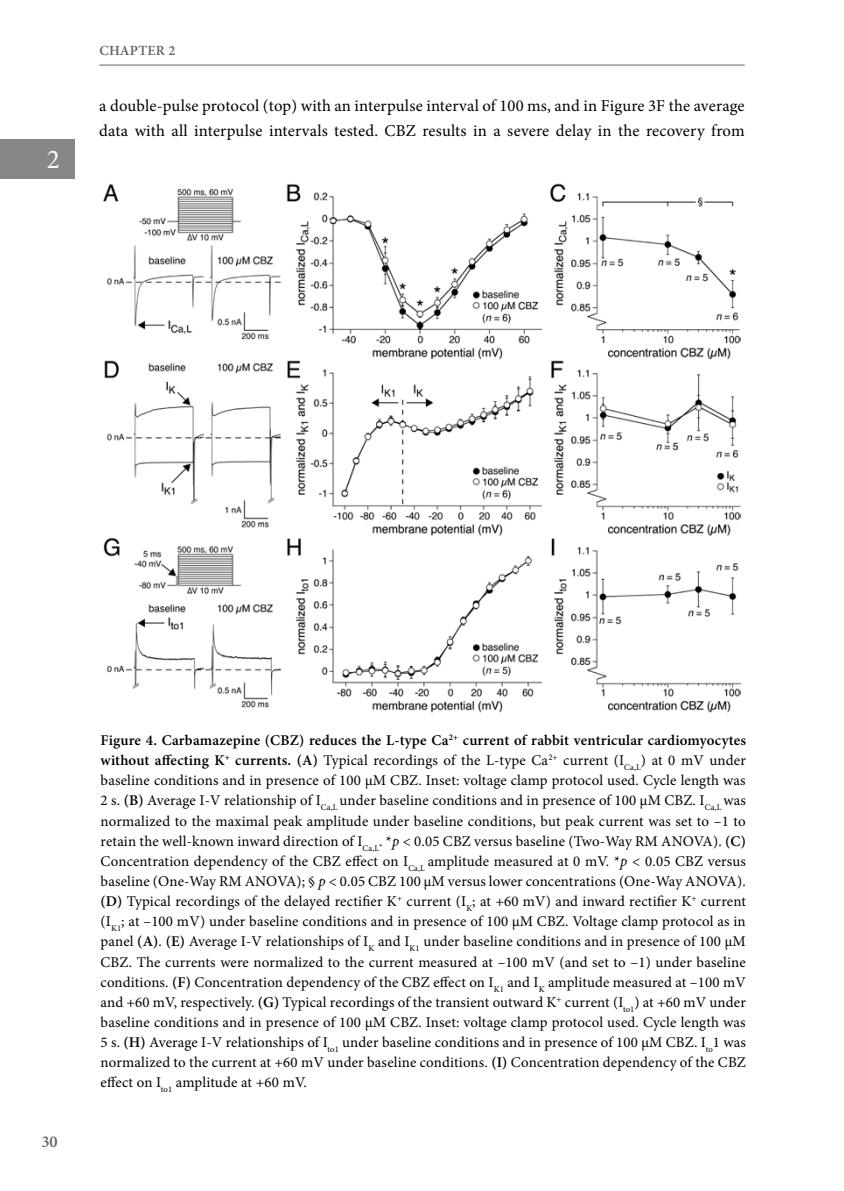
<style>
.page{position:relative;width:844px;height:1191px;background:#fff}
.page>*{position:absolute;margin:0;border:0;box-sizing:border-box;transform-origin:0 0}
.t1{font:27.12px "Minion Pro";color:#fff}
.t2{font:16.62px/24.5px "Minion Pro";letter-spacing:.01em;color:#000}
.t3{font:600 16.62px "Minion Pro";color:#646363}
.tab__fig__tytuły{font:14.88px/20.1px "Minion Pro";letter-spacing:.01em;color:#000;text-align:justify}
.t4{font:600 14px "Minion Pro";letter-spacing:.02em;color:#646363}
.s1{font-weight:600}
.s2{font-style:italic}
</style>
<div class="page">
<hr style="left:99px;top:65px;width:645px;height:1px;background:#646363">
<div style="left:0;top:139px;width:74px;height:40px;background:#878787"></div>
<img style="left:103px;top:183px;width:637px;height:530px">
<h1 class="t1" style="left:47px;top:141px;width:15px">2</h1>
<p class="t4" style="left:99px;top:41px;width:77px">CHAPTER 2</p>
<p class="t2" style="left:99px;top:94px;width:646px">a double-pulse protocol (top) with an interpulse interval of 100 ms, and in Figure 3F the average data with all interpulse intervals tested. CBZ results in a severe delay in the recovery from</p>
<p class="t3" style="left:41px;top:1130px;width:18px">30</p>
<p class="tab__fig__tytuły" style="left:100px;top:730px;width:646px"><span class="s1">Figure 4. Carbamazepine (CBZ) reduces the L-type Ca</span><sup>2+</sup> <span class="s1">current of rabbit ventricular cardiomyocytes without affecting K</span><sup>+</sup> <span class="s1">currents. (A)</span> Typical recordings of the L-type Ca<sup>2+</sup> current (I<sub>Ca,L</sub>) at 0 mV under baseline conditions and in presence of 100 µM CBZ. Inset: voltage clamp protocol used. Cycle length was 2 s. <span class="s1">(B)</span> Average I-V relationship of I<sub>Ca,L</sub> under baseline conditions and in presence of 100 µM CBZ. I<sub>Ca,L</sub> was normalized to the maximal peak amplitude under baseline conditions, but peak current was set to –1 to retain the well-known inward direction of I<sub>Ca,L</sub>. *<span class="s2">p</span> &lt; 0.05 CBZ versus baseline (Two-Way RM ANOVA). <span class="s1">(C)<br></span>Concentration dependency of the CBZ effect on I<sub>Ca,L</sub> amplitude measured at 0 mV. *<span class="s2">p</span> &lt; 0.05 CBZ versus baseline (One-Way RM ANOVA); § <span class="s2">p</span> &lt; 0.05 CBZ 100 µM versus lower concentrations (One-Way ANOVA). <span class="s1">(D)</span> Typical recordings of the delayed rectifier K<sup>+</sup> current (I<sub>K</sub>; at +60 mV) and inward rectifier K<sup>+</sup> current (I<sub>K1</sub>; at –100 mV) under baseline conditions and in presence of 100 µM CBZ. Voltage clamp protocol as in panel <span class="s1">(A)</span>. <span class="s1">(E)</span> Average I-V relationships of I<sub>K</sub> and I<sub>K1</sub> under baseline conditions and in presence of 100 µM CBZ. The currents were normalized to the current measured at –100 mV (and set to –1) under baseline conditions. <span class="s1">(F)</span> Concentration dependency of the CBZ effect on I<sub>K1</sub> and I<sub>K</sub> amplitude measured at –100 mV and +60 mV, respectively. <span class="s1">(G)</span> Typical recordings of the transient outward K<sup>+</sup> current (I<sub>to1</sub>) at +60 mV under baseline conditions and in presence of 100 µM CBZ. Inset: voltage clamp protocol used. Cycle length was 5 s. <span class="s1">(H)</span> Average I-V relationships of I<sub>to1</sub> under baseline conditions and in presence of 100 µM CBZ. I<sub>to</sub>1 was normalized to the current at +60 mV under baseline conditions. <span class="s1">(I)</span> Concentration dependency of the CBZ effect on I<sub>to1</sub> amplitude at +60 mV.</p>
</div>
